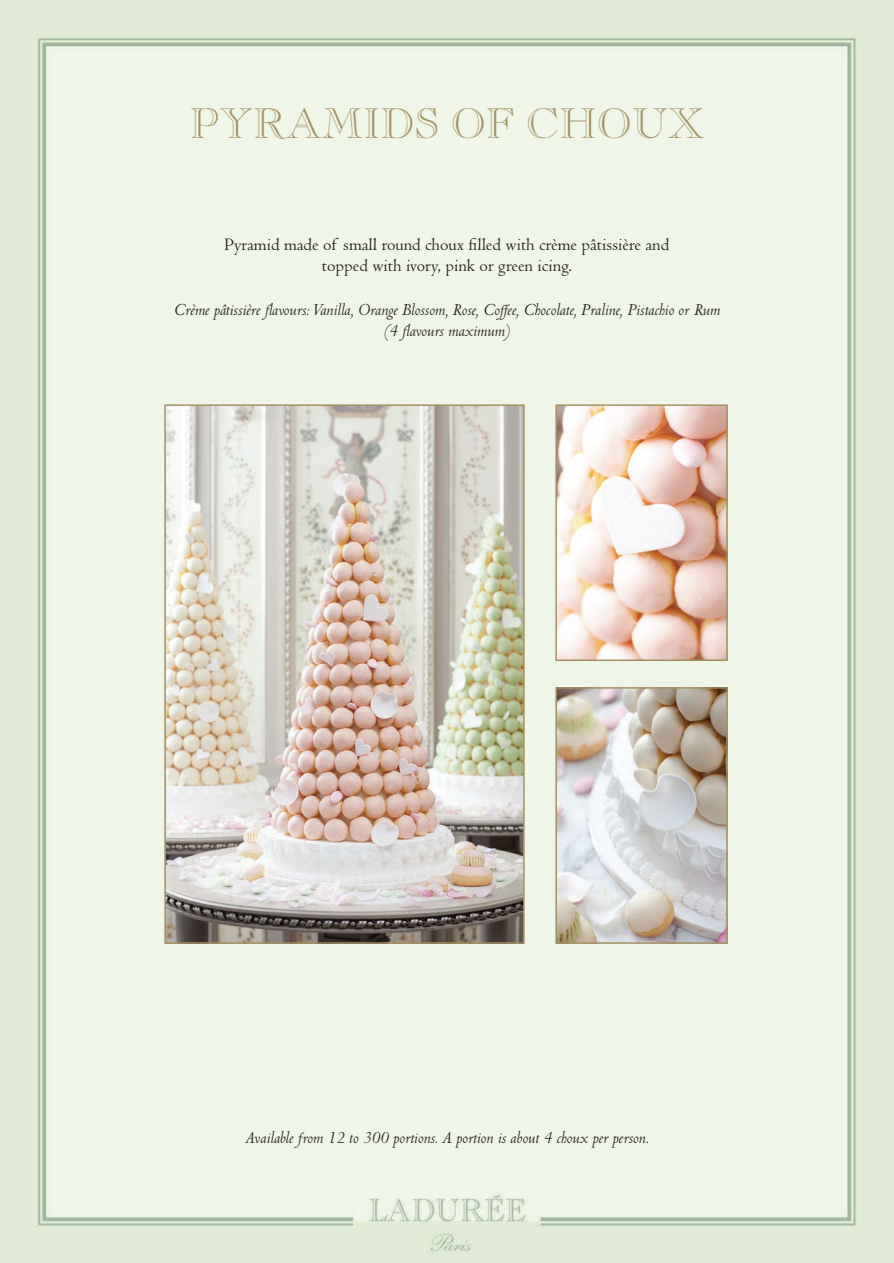
<style>
.page{position:relative;width:894px;height:1263px;background:#fff}
.page>*{position:absolute;margin:0;border:0;box-sizing:border-box;transform-origin:0 0}
.t1{font:42px "Caslon Open Face";color:#a49161}
.t2{font:italic 18px/21.6px "Centaur MT Std";color:#231f20;text-align:center}
.t3{font:18px/21.6px "Centaur MT Std";color:#231f20;text-align:center}
</style>
<div class="page">
<img style="left:0;top:0;width:893px;height:1263px">
<img style="left:167px;top:407px;width:354px;height:533px">
<div style="left:164px;top:404px;width:360px;height:539px;border:2px solid #a49161"></div>
<img style="left:558px;top:690px;width:166px;height:250px">
<div style="left:555px;top:687px;width:172px;height:256px;border:2px solid #a49161"></div>
<img style="left:558px;top:407px;width:166px;height:251px">
<div style="left:555px;top:404px;width:172px;height:257px;border:2px solid #a49161"></div>
<h1 class="t1" style="left:190px;top:99px;width:516px">PYRAMIDS OF CHOUX</h1>
<p class="t3" style="left:224px;top:234px;width:446px">Pyramid made of small round choux filled with crème pâtissière and topped with ivory, pink or green icing.</p>
<p class="t2" style="left:174px;top:297px;width:547px">Crème pâtissière flavours: Vanilla, Orange Blossom, Rose, Coffee, Chocolate, Praline, Pistachio or Rum (4 flavours maximum)</p>
<p class="t2" style="left:245px;top:1125px;width:405px">Available from 12 to 300 portions. A portion is about 4 choux per person.</p>
</div>
